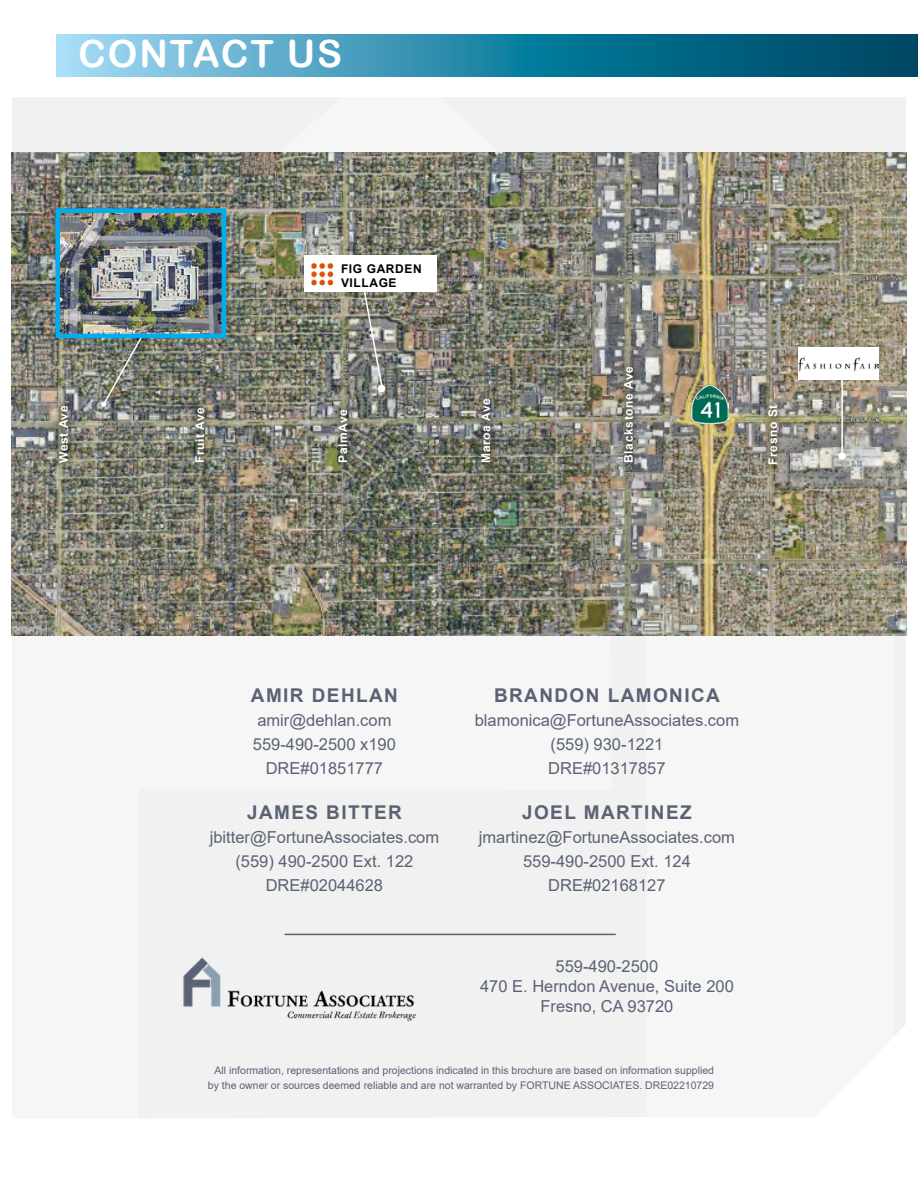
<style>
.page{position:relative;width:918px;height:1188px;background:#fff}
.page>*{position:absolute;margin:0;border:0;box-sizing:border-box;transform-origin:0 0}
.t1{font:37.5px "Arial Rounded MT Bold";letter-spacing:.05em;color:#fff}
.t2{font:700 18.9px "Arial";letter-spacing:.075em;color:#5a6274}
.t3{font:16.5px/24px "Arial";color:#5a6274;text-align:center}
.t4{font:700 12px "Arial";letter-spacing:.05em;color:#fff}
.t5{font:700 12px/14.4px "Arial";letter-spacing:.05em;color:#000}
.t6{font:10.5px/15px "Arial";color:#5a6274;text-align:right}
</style>
<div class="page">
<div style="left:612px;top:97px;width:294px;height:916px;background:#f1f1f2"></div>
<div style="left:11px;top:52px;width:601px;height:1066px;background:#f6f6f7"></div>
<div style="left:411px;top:636px;width:482px;height:482px;background:#f6f6f7"></div>
<img style="left:12px;top:153px;width:894px;height:483px">
<img style="left:60px;top:213px;width:161px;height:120px">
<div style="left:55px;top:208px;width:171px;height:130px;border:4px solid #00aeef"></div>
<img style="left:101px;top:336px;width:42px;height:71px">
<div style="left:304px;top:255px;width:133px;height:37px;background:#fff"></div>
<img style="left:311px;top:262px;width:23px;height:24px">
<svg style="left:363px;top:292px;width:21px;height:99px;background:#8b8c86"></svg>
<img style="left:691px;top:385px;width:38px;height:39px">
<img style="left:798px;top:348px;width:81px;height:32px">
<div style="left:378px;top:385px;width:7px;height:7px;background:#fff;border-radius:50%"></div>
<div style="left:838px;top:452px;width:8px;height:8px;background:#fff;border-radius:50%"></div>
<hr style="left:841px;top:380px;width:2px;height:76px;background:#fff">
<svg style="left:800px;top:1013px;width:106px;height:105px"></svg>
<img style="left:170px;top:951px;width:259px;height:70px">
<hr style="left:285px;top:934px;width:331px;height:1px;background:#5a6274">
<svg style="left:57px;top:34px;width:861px;height:43px;background:#3289a7"></svg>
<svg style="left:51px;top:398px;width:25px;height:72px;background:#7c7c70"></svg>
<svg style="left:188px;top:399px;width:24px;height:71px;background:#737466"></svg>
<svg style="left:331px;top:401px;width:24px;height:69px;background:#727564"></svg>
<svg style="left:473px;top:391px;width:25px;height:79px;background:#6b6b61"></svg>
<svg style="left:616px;top:359px;width:25px;height:111px;background:#797973"></svg>
<svg style="left:760px;top:397px;width:25px;height:75px;background:#888475"></svg>
<h1 class="t1" style="left:78px;top:32px;width:266px">CONTACT US</h1>
<p class="t5" style="left:341px;top:261px;width:82px">FIG GARDEN<br>VILLAGE</p>
<p class="t4" style="left:55px;top:463px;width:59px;rotate:-90deg">West Ave</p>
<p class="t4" style="left:192px;top:463px;width:57px;rotate:-90deg">Fruit Ave</p>
<p class="t4" style="left:334px;top:463px;width:55px;rotate:-90deg">PalmAve</p>
<p class="t4" style="left:477px;top:463px;width:66px;rotate:-90deg">Maroa Ave</p>
<p class="t4" style="left:620px;top:463px;width:98px;rotate:-90deg">Blackstone Ave</p>
<p class="t4" style="left:764px;top:465px;width:62px;rotate:-90deg">Fresno St</p>
<p class="t2" style="left:251px;top:682px;width:149px">AMIR DEHLAN</p>
<p class="t3" style="left:253px;top:708px;width:145px">amir@dehlan.com<br>559-490-2500 x190<br>DRE#01851777</p>
<p class="t2" style="left:247px;top:799px;width:156px">JAMES BITTER</p>
<p class="t3" style="left:210px;top:825px;width:231px">jbitter@FortuneAssociates.com (559) 490-2500 Ext. 122<br>DRE#02044628</p>
<p class="t2" style="left:494px;top:682px;width:227px">BRANDON LAMONICA</p>
<p class="t3" style="left:475px;top:708px;width:266px">blamonica@FortuneAssociates.com (559) 930-1221<br>DRE#01317857</p>
<p class="t2" style="left:522px;top:799px;width:171px">JOEL MARTINEZ</p>
<p class="t3" style="left:479px;top:825px;width:258px">jmartinez@FortuneAssociates.com<br>559-490-2500 Ext. 124<br>DRE#02168127</p>
<p class="t3" style="left:480px;top:956px;width:255px;line-height:19.8px">559-490-2500<br>470 E. Herndon Avenue, Suite 200<br>Fresno, CA 93720</p>
<p class="t6" style="left:208px;top:1063px;width:508px">All information, representations and projections indicated in this brochure are based on information supplied by the owner or sources deemed reliable and are not warranted by FORTUNE ASSOCIATES. DRE02210729</p>
</div>
